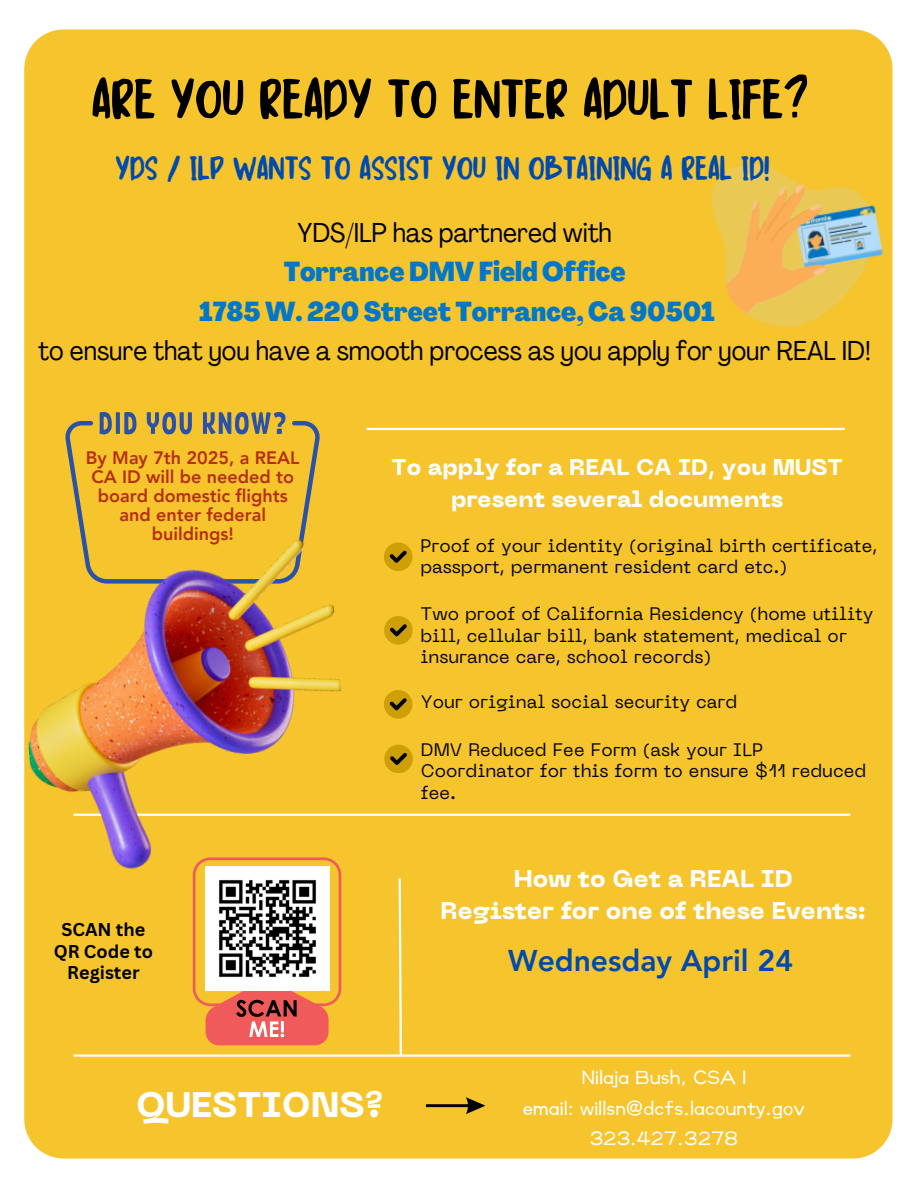
<style>
.page{position:relative;width:918px;height:1188px;background:#fff}
.page>*{position:absolute;margin:0;border:0;box-sizing:border-box;transform-origin:0 0}
.t1{font:60px "Kandy Yum";color:#000}
.t2{font:36px "Kandy Yum";color:#004aad}
.t3{font:800 35.25px "PP Neue Machina";color:#fff}
.t4{font:800 30px "Avenir LT Pro";color:#004aad}
.t5{font:condensed 27px/39.3px "Agrandir";color:#000;text-align:center}
.t6{font:800 24px/32.7px "PP Neue Machina";color:#fff;text-align:center}
.t7{font:900 22.5px "Canva Li Zheng";color:#fff}
.t8{font:800 22.5px/31.5px "PP Neue Machina";color:#fff;text-align:center}
.t9{font:18px/21.3px "PP Neue Machina";color:#000}
.t10{font:800 18px/19.2px "Avenir LT Pro";color:#b52f12;text-align:center}
.t11{font:700 18px/21.3px "Canva Sans";color:#000;text-align:center}
.s1{font-weight:800;color:#0177c7}
</style>
<div class="page">
<div style="left:24px;top:29px;width:869px;height:1130px;background:#f6c42d"></div>
<hr style="left:366px;top:428px;width:479px;height:2px;background:#fff">
<hr style="left:74px;top:814px;width:776px;height:2px;background:#fff">
<hr style="left:74px;top:1054px;width:776px;height:3px;background:#fff">
<svg style="left:397px;top:876px;width:6px;height:182px"></svg>
<svg style="left:384px;top:543px;width:28px;height:28px"></svg>
<svg style="left:384px;top:616px;width:28px;height:28px"></svg>
<svg style="left:384px;top:690px;width:28px;height:28px"></svg>
<svg style="left:426px;top:1097px;width:60px;height:17px"></svg>
<svg style="left:384px;top:745px;width:28px;height:28px"></svg>
<svg style="left:193px;top:876px;width:148px;height:169px;background:#e9854d"></svg>
<div style="left:65px;top:421px;width:255px;height:116px;background:#f6c42d"></div>
<svg style="left:100px;top:412px;width:36px;height:22px"></svg>
<svg style="left:147px;top:412px;width:45px;height:22px"></svg>
<svg style="left:203px;top:412px;width:83px;height:22px;background:#8c886d"></svg>
<img style="left:24px;top:537px;width:330px;height:339px">
<img style="left:706px;top:144px;width:187px;height:193px">
<img style="left:205px;top:867px;width:124px;height:124px">
<h6 class="t1" style="left:92px;top:67px;width:718px">ARE YOU READY TO ENTER ADULT LIFE?</h6>
<p class="t2" style="left:115px;top:148px;width:655px">YDS / ILP WANTS TO ASSIST YOU IN OBTAINING A REAL ID!</p>
<h3 class="t5" style="left:39px;top:215px;width:834px">YDS/ILP has partnered with<br><span class="s1">Torrance DMV Field Office<br>1785 W. 220 Street Torrance, Ca 90501<br></span>to ensure that you have a smooth process as you apply for your REAL ID!</h3>
<h1 class="t10" style="left:86px;top:450px;width:215px">By May 7th 2025, a REAL<br>CA ID will be needed to board domestic flights and enter federal buildings!</h1>
<p class="t11" style="left:61px;top:919px;width:85px">SCAN the</p>
<p class="t11" style="left:54px;top:940px;width:101px">QR Code to<br>Register</p>
<p class="t8" style="left:392px;top:454px;width:453px">To apply for a REAL CA ID, you MUST present several documents</p>
<p class="t9" style="left:421px;top:536px;width:458px">Proof of your identity (original birth certificate, passport, permanent resident card etc.)</p>
<p class="t9" style="left:421px;top:605px;width:454px">Two proof of California Residency (home utility bill, cellular bill, bank statement, medical or insurance care, school records)</p>
<p class="t9" style="left:421px;top:693px;width:318px">Your original social security card</p>
<h6 class="t9" style="left:421px;top:741px;width:447px">DMV Reduced Fee Form (ask your ILP<br>Coordinator for this form to ensure $11 reduced fee.</h6>
<p class="t6" style="left:441px;top:864px;width:427px">How to Get a REAL ID<br>Register for one of these Events:</p>
<p class="t4" style="left:508px;top:949px;width:286px">Wednesday April 24</p>
<p class="t3" style="left:136px;top:1091px;width:249px">QUESTIONS?</p>
<p class="t7" style="left:581px;top:1067px;width:167px">Nilaja Bush, CSA I</p>
<p class="t7" style="left:523px;top:1098px;width:284px">email: willsn@dcfs.lacounty.gov</p>
<p class="t7" style="left:590px;top:1128px;width:150px">323.427.3278</p>
</div>
